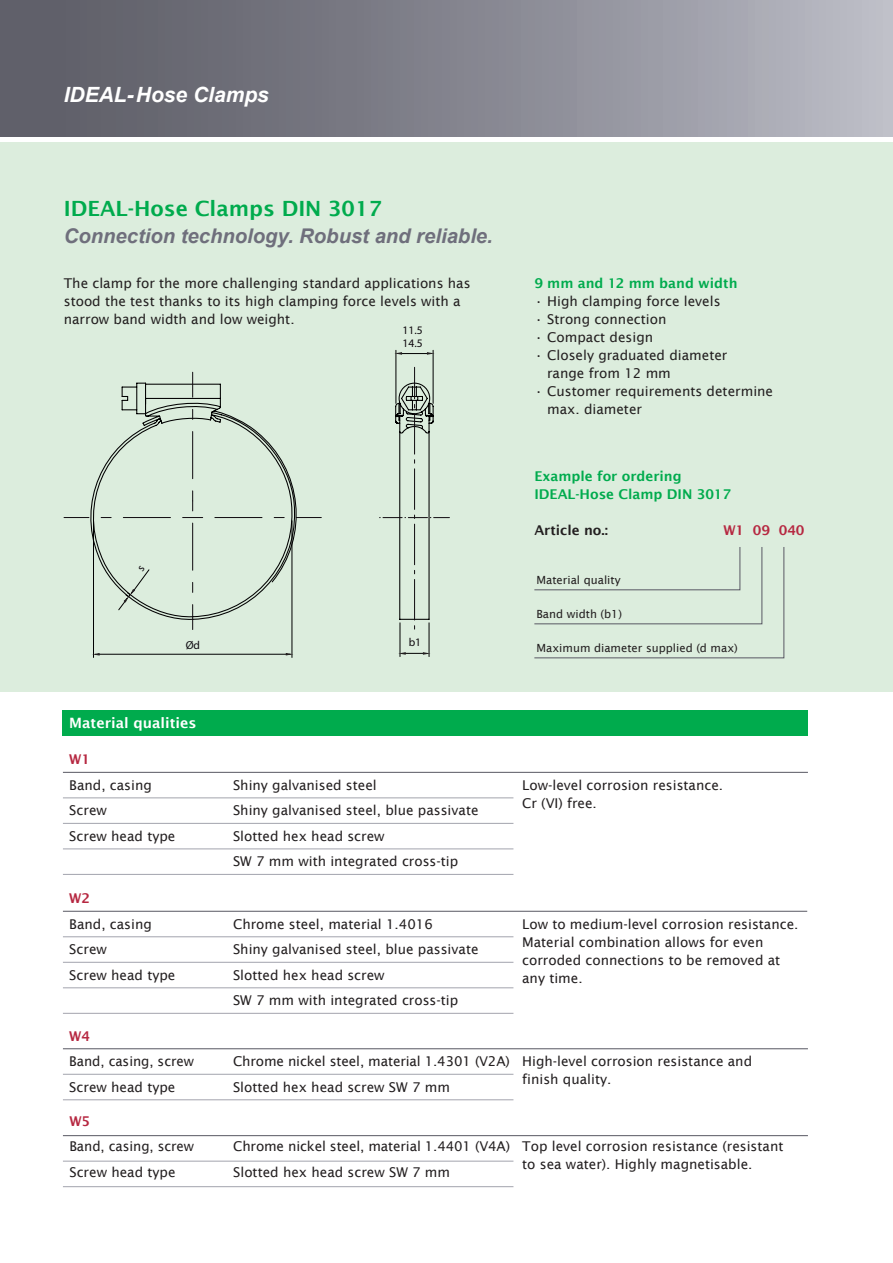
<style>
.page{position:relative;width:893px;height:1263px;background:#fff}
.page>*{position:absolute;margin:0;border:0;box-sizing:border-box;transform-origin:0 0}
.t1{font:600 21px "Lucida Sans";color:#00ab4d}
.t2{font:italic 700 21px "Arial";color:#fff}
.t3{font:italic 700 20.25px "Arial";color:#6f6f7c}
.t4{font:600 14.25px "Lucida Sans";color:#fff}
.t5{font:13.5px/18px "Lucida Sans";color:#231f20}
.t6{font:600 13.5px/18px "Lucida Sans";color:#00ab4d}
.t7{font:600 13.5px "Lucida Sans";color:#b62841}
.t8{font:600 13.5px "Lucida Sans";color:#231f20}
.t9{font:11.55px/13.8px "Myriad Pro";color:#0f0a0f}
.t10{font:11.55px "Myriad Pro";color:#0e0b11}
.t11{font:11.25px "Lucida Sans";color:#231f20}
</style>
<div class="page">
<div style="left:0;top:142px;width:893px;height:550px;background:#dceddd"></div>
<div style="left:0;top:0;width:893px;height:136px;background:linear-gradient(to right,#55555f,#b8b9c3)"></div>
<div style="left:63px;top:710px;width:745px;height:26px;background:#00ab4d"></div>
<svg style="left:534px;top:547px;width:251px;height:112px"></svg>
<hr style="left:63px;top:772px;width:745px;height:1px;background:#5f5f69">
<hr style="left:63px;top:911px;width:744px;height:1px;background:#5f5f69">
<hr style="left:63px;top:1048px;width:745px;height:1px;background:#5f5f69">
<hr style="left:63px;top:1135px;width:745px;height:1px;background:#5f5f69">
<hr style="left:63px;top:797px;width:450px;height:1px;background:#a7a8b1">
<hr style="left:63px;top:936px;width:450px;height:1px;background:#a7a8b1">
<hr style="left:63px;top:823px;width:450px;height:1px;background:#a7a8b1">
<hr style="left:63px;top:962px;width:450px;height:1px;background:#a7a8b1">
<hr style="left:63px;top:848px;width:450px;height:1px;background:#a7a8b1">
<hr style="left:63px;top:987px;width:450px;height:1px;background:#a7a8b1">
<hr style="left:63px;top:1074px;width:450px;height:1px;background:#a7a8b1">
<hr style="left:63px;top:1160px;width:450px;height:2px;background:#a7a8b1">
<hr style="left:63px;top:874px;width:450px;height:1px;background:#a7a8b1">
<hr style="left:63px;top:1013px;width:450px;height:1px;background:#a7a8b1">
<hr style="left:63px;top:1099px;width:450px;height:1px;background:#a7a8b1">
<hr style="left:63px;top:1186px;width:450px;height:1px;background:#a7a8b1">
<svg style="left:380px;top:367px;width:69px;height:262px"></svg>
<hr style="left:400px;top:623px;width:1px;height:34px;background:#000">
<hr style="left:429px;top:623px;width:1px;height:34px;background:#000">
<svg style="left:398px;top:652px;width:32px;height:3px"></svg>
<hr style="left:396px;top:350px;width:1px;height:53px;background:#000">
<hr style="left:433px;top:350px;width:1px;height:53px;background:#000">
<svg style="left:394px;top:352px;width:41px;height:3px"></svg>
<hr style="left:93px;top:521px;width:1px;height:136px;background:#000">
<hr style="left:292px;top:521px;width:1px;height:136px;background:#000">
<svg style="left:64px;top:372px;width:257px;height:284px"></svg>
<h1 class="t2" style="left:64px;top:81px;width:207px">IDEAL-Hose Clamps</h1>
<h1 class="t1" style="left:64px;top:197px;width:320px">IDEAL-Hose Clamps DIN 3017</h1>
<h2 class="t3" style="left:64px;top:223px;width:431px">Connection technology. Robust and reliable.</h2>
<p class="t5" style="left:64px;top:274px;width:408px">The clamp for the more challenging standard applications has stood the test thanks to its high clamping force levels with a narrow band width and low weight.</p>
<p class="t9" style="left:403px;top:323px;width:22px">11.5<br>14.5</p>
<p class="t10" style="left:186px;top:638px;width:16px">Ød</p>
<p class="t9" style="left:409px;top:635px;width:14px">b1</p>
<p class="t6" style="left:534px;top:274px;width:205px">9 mm and 12 mm band width</p>
<p class="t5" style="left:534px;top:292px;width:188px">• High clamping force levels</p>
<p class="t5" style="left:534px;top:310px;width:134px">• Strong connection</p>
<p class="t5" style="left:534px;top:328px;width:120px">• Compact design</p>
<p class="t5" style="left:547px;top:346px;width:182px;text-indent:-13px">• Closely graduated diameter range from 12 mm</p>
<p class="t5" style="left:547px;top:382px;width:227px;text-indent:-13px">• Customer requirements determine max. diameter</p>
<p class="t6" style="left:534px;top:467px;width:198px">Example for ordering<br>IDEAL-Hose Clamp DIN 3017</p>
<p class="t8" style="left:534px;top:523px;width:75px">Article no.:</p>
<p class="t7" style="left:723px;top:523px;width:83px">W1 09 040</p>
<p class="t11" style="left:536px;top:574px;width:86px">Material quality</p>
<p class="t11" style="left:536px;top:608px;width:87px">Band width (b1)</p>
<p class="t11" style="left:536px;top:642px;width:203px">Maximum diameter supplied (d max)</p>
<p class="t4" style="left:69px;top:715px;width:129px">Material qualities</p>
<p class="t7" style="left:69px;top:752px;width:22px">W1</p>
<p class="t5" style="left:69px;top:776px;width:84px">Band, casing</p>
<p class="t5" style="left:233px;top:776px;width:145px">Shiny galvanised steel</p>
<p class="t5" style="left:69px;top:801px;width:39px">Screw</p>
<p class="t5" style="left:233px;top:801px;width:247px">Shiny galvanised steel, blue passivate</p>
<p class="t5" style="left:69px;top:827px;width:108px">Screw head type</p>
<p class="t5" style="left:233px;top:823px;width:227px;line-height:25.5px">Slotted hex head screw<br>SW 7 mm with integrated cross-tip</p>
<p class="t7" style="left:69px;top:890px;width:22px">W2</p>
<p class="t5" style="left:69px;top:915px;width:84px">Band, casing</p>
<p class="t5" style="left:233px;top:915px;width:201px">Chrome steel, material 1.4016</p>
<p class="t5" style="left:69px;top:940px;width:39px">Screw</p>
<p class="t5" style="left:233px;top:940px;width:247px">Shiny galvanised steel, blue passivate</p>
<p class="t5" style="left:69px;top:966px;width:108px">Screw head type</p>
<p class="t5" style="left:233px;top:962px;width:227px;line-height:25.5px">Slotted hex head screw<br>SW 7 mm with integrated cross-tip</p>
<p class="t7" style="left:69px;top:1028px;width:22px">W4</p>
<p class="t5" style="left:69px;top:1052px;width:126px">Band, casing, screw</p>
<p class="t5" style="left:233px;top:1052px;width:278px">Chrome nickel steel, material 1.4301 (V2A)</p>
<p class="t5" style="left:69px;top:1078px;width:108px">Screw head type</p>
<p class="t5" style="left:233px;top:1078px;width:219px">Slotted hex head screw SW 7 mm</p>
<p class="t7" style="left:69px;top:1113px;width:22px">W5</p>
<p class="t5" style="left:69px;top:1138px;width:126px">Band, casing, screw</p>
<p class="t5" style="left:233px;top:1138px;width:278px">Chrome nickel steel, material 1.4401 (V4A)</p>
<p class="t5" style="left:69px;top:1163px;width:108px">Screw head type</p>
<p class="t5" style="left:233px;top:1163px;width:219px">Slotted hex head screw SW 7 mm</p>
<p class="t5" style="left:522px;top:776px;width:202px">Low-level corrosion resistance.<br>Cr (VI) free.</p>
<p class="t5" style="left:522px;top:915px;width:278px">Low to medium-level corrosion resistance.<br>Material combination allows for even corroded connections to be removed at any time.</p>
<p class="t5" style="left:522px;top:1052px;width:231px">High-level corrosion resistance and finish quality.</p>
<p class="t5" style="left:522px;top:1137px;width:263px">Top level corrosion resistance (resistant to sea water). Highly magnetisable.</p>
</div>
